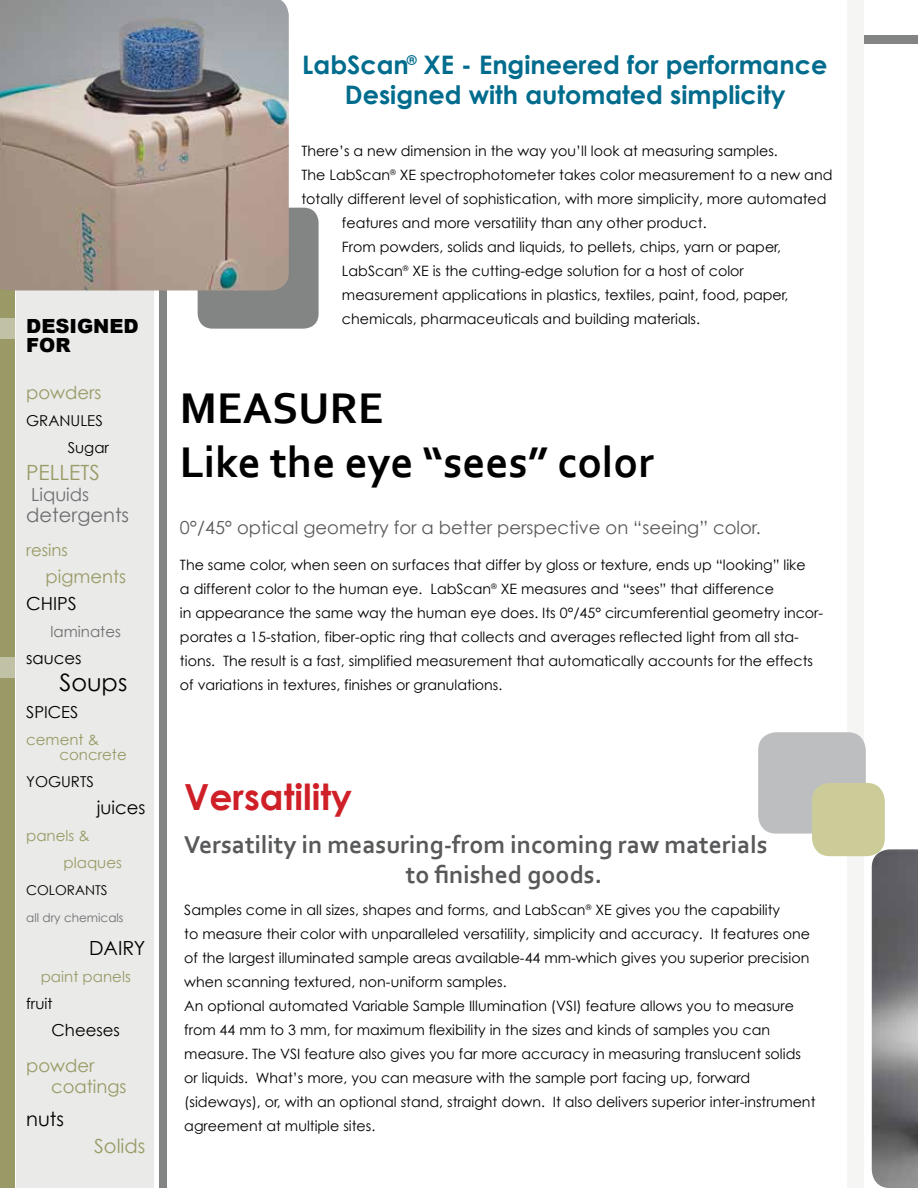
<style>
.page{position:relative;width:918px;height:1188px;background:#fff}
.page>*{position:absolute;margin:0;border:0;box-sizing:border-box;transform-origin:0 0}
.t1{font:700 45px/54px "Corbel";color:#000}
.t2{font:700 36px "Century Gothic";color:#cf2028}
.t3{font:700 25.5px/30px "Century Gothic";color:#006c8d;text-align:center}
.t4{font:700 25.5px/30px "Corbel";color:#58595b}
.t5{font:24px "Century Gothic";color:#000}
.t6{font:21px "Century Gothic";color:#999a66}
.t7{font:900 19.5px/19.5px "Arial";color:#000}
.t8{font:19.5px "Century Gothic";color:#6d6e71}
.t9{font:19.5px "Century Gothic";color:#000}
.t10{font:19.5px "Century Gothic";color:#999a66}
.t11{font:18px "Century Gothic";color:#58595b}
.t12{font:18px/21px "Century Gothic";color:#999a66}
.t13{font:18px "Century Gothic";color:#000}
.t14{font:18px "Century Gothic";color:#6d6e71}
.t15{font:16.5px "Century Gothic";color:#000}
.t16{font:16.5px "Century Gothic";color:#999a66}
.t17{font:15px/15px "Century Gothic";color:#999a66}
.t18{font:15px/27px "Century Gothic";color:#000}
.t19{font:15px "Century Gothic";color:#6d6e71}
.t20{font:14.25px/24px "Century Gothic";color:#000}
.t21{font:13.5px "Century Gothic";color:#000}
.t22{font:12px "Century Gothic";color:#6d6e71}
</style>
<div class="page">
<div style="left:198px;top:208px;width:121px;height:121px;background:#838484;border-radius:15px"></div>
<div style="left:16px;top:0;width:137px;height:1188px;background:#eaeae8"></div>
<div style="left:0;top:0;width:15px;height:1188px;background:#999a66"></div>
<div style="left:159px;top:0;width:7px;height:1188px;background:#838484"></div>
<img style="left:0;top:0;width:289px;height:290px">
<div style="left:0;top:319px;width:153px;height:20px;background:#eaeae8"></div>
<div style="left:0;top:657px;width:153px;height:20px;background:#eaeae8"></div>
<div style="left:864px;top:35px;width:54px;height:9px;background:#838484"></div>
<div style="left:848px;top:0;width:16px;height:1188px;background:#f5f5f4"></div>
<div style="left:758px;top:732px;width:108px;height:102px;background:#bcbec0;border-radius:18px"></div>
<div style="left:812px;top:783px;width:73px;height:73px;background:#cbcc98;border-radius:18px"></div>
<img style="left:872px;top:849px;width:46px;height:339px">
<h3 class="t7" style="left:26px;top:315px;width:114px">DESIGNED<br>FOR</h3>
<p class="t12" style="left:26px;top:382px;width:77px">powders</p>
<p class="t18" style="left:68px;top:407px;width:43px;text-indent:-42px">GRANULES<br>Sugar</p>
<h3 class="t6" style="left:26px;top:459px;width:75px">PELLETS</h3>
<p class="t14" style="left:31px;top:483px;width:60px">Liquids</p>
<h3 class="t8" style="left:26px;top:503px;width:105px">detergents</h3>
<p class="t16" style="left:26px;top:540px;width:43px">resins</p>
<p class="t12" style="left:45px;top:566px;width:82px">pigments</p>
<p class="t13" style="left:26px;top:593px;width:52px">CHIPS</p>
<p class="t19" style="left:51px;top:623px;width:72px">laminates</p>
<p class="t15" style="left:26px;top:648px;width:57px">sauces</p>
<h3 class="t5" style="left:59px;top:668px;width:69px">Soups</h3>
<p class="t15" style="left:26px;top:702px;width:54px">SPICES</p>
<p class="t17" style="left:59px;top:732px;width:69px;text-indent:-33px">cement &amp; concrete</p>
<p class="t18" style="left:26px;top:768px;width:69px">YOGURTS</p>
<p class="t13" style="left:97px;top:797px;width:50px">juices</p>
<p class="t17" style="left:64px;top:822px;width:60px;line-height:27px;text-indent:-37px">panels &amp; plaques</p>
<p class="t21" style="left:26px;top:882px;width:83px">COLORANTS</p>
<p class="t22" style="left:26px;top:911px;width:99px">all dry chemicals</p>
<h3 class="t9" style="left:89px;top:936px;width:58px">DAIRY</h3>
<p class="t17" style="left:41px;top:969px;width:92px">paint panels</p>
<p class="t18" style="left:26px;top:990px;width:28px">fruit</p>
<p class="t15" style="left:52px;top:1020px;width:70px">Cheeses</p>
<p class="t12" style="left:51px;top:1055px;width:77px;text-indent:-25px">powder coatings</p>
<h3 class="t9" style="left:26px;top:1107px;width:39px">nuts</h3>
<h3 class="t10" style="left:94px;top:1134px;width:53px">Solids</h3>
<h3 class="t3" style="left:302px;top:49px;width:527px">LabScan<sup>®</sup> XE - Engineered for performance<br>Designed with automated simplicity</h3>
<p class="t20" style="left:301px;top:138px;width:478px">There’s a new dimension in the way you’ll look at measuring samples.</p>
<p class="t20" style="left:301px;top:162px;width:533px">The LabScan<sup>®</sup> XE spectrophotometer takes color measurement to a new and</p>
<p class="t20" style="left:301px;top:186px;width:527px">totally different level of sophistication, with more simplicity, more automated</p>
<p class="t20" style="left:342px;top:210px;width:366px">features and more versatility than any other product.</p>
<p class="t20" style="left:342px;top:234px;width:441px">From powders, solids and liquids, to pellets, chips, yarn or paper,</p>
<p class="t20" style="left:342px;top:258px;width:403px">LabScan<sup>®</sup> XE is the cutting-edge solution for a host of color</p>
<p class="t20" style="left:342px;top:282px;width:448px">measurement applications in plastics, textiles, paint, food, paper,</p>
<p class="t20" style="left:342px;top:306px;width:360px">chemicals, pharmaceuticals and building materials.</p>
<h1 class="t1" style="left:180px;top:380px;width:476px">MEASURE<br>Like the eye “sees” color</h1>
<p class="t11" style="left:180px;top:516px;width:582px">0°/45° optical geometry for a better perspective on “seeing” color.</p>
<p class="t20" style="left:180px;top:552px;width:645px">The same color, when seen on surfaces that differ by gloss or texture, ends up “looking” like<br>a different color to the human eye. LabScan<sup>®</sup> XE measures and “sees” that difference<br>in appearance the same way the human eye does. Its 0°/45° circumferential geometry incor&shy;porates a 15-station, fiber-optic ring that collects and averages reflected light from all sta&shy;tions. The result is a fast, simplified measurement that automatically accounts for the effects of variations in textures, finishes or granulations.</p>
<h2 class="t2" style="left:184px;top:774px;width:169px">Versatility</h2>
<h3 class="t4" style="left:406px;top:829px;width:363px;text-indent:-222px">Versatility in measuring-from incoming raw materials to finished goods.</h3>
<p class="t20" style="left:184px;top:897px;width:633px">Samples come in all sizes, shapes and forms, and LabScan<sup>®</sup> XE gives you the capability<br>to measure their color with unparalleled versatility, simplicity and accuracy. It features one of the largest illuminated sample areas available-44 mm-which gives you superior precision when scanning textured, non-uniform samples.<br>An optional automated Variable Sample Illumination (VSI) feature allows you to measure from 44 mm to 3 mm, for maximum flexibility in the sizes and kinds of samples you can measure. The VSI feature also gives you far more accuracy in measuring translucent solids or liquids. What’s more, you can measure with the sample port facing up, forward (sideways), or, with an optional stand, straight down. It also delivers superior inter-instrument agreement at multiple sites.</p>
</div>
